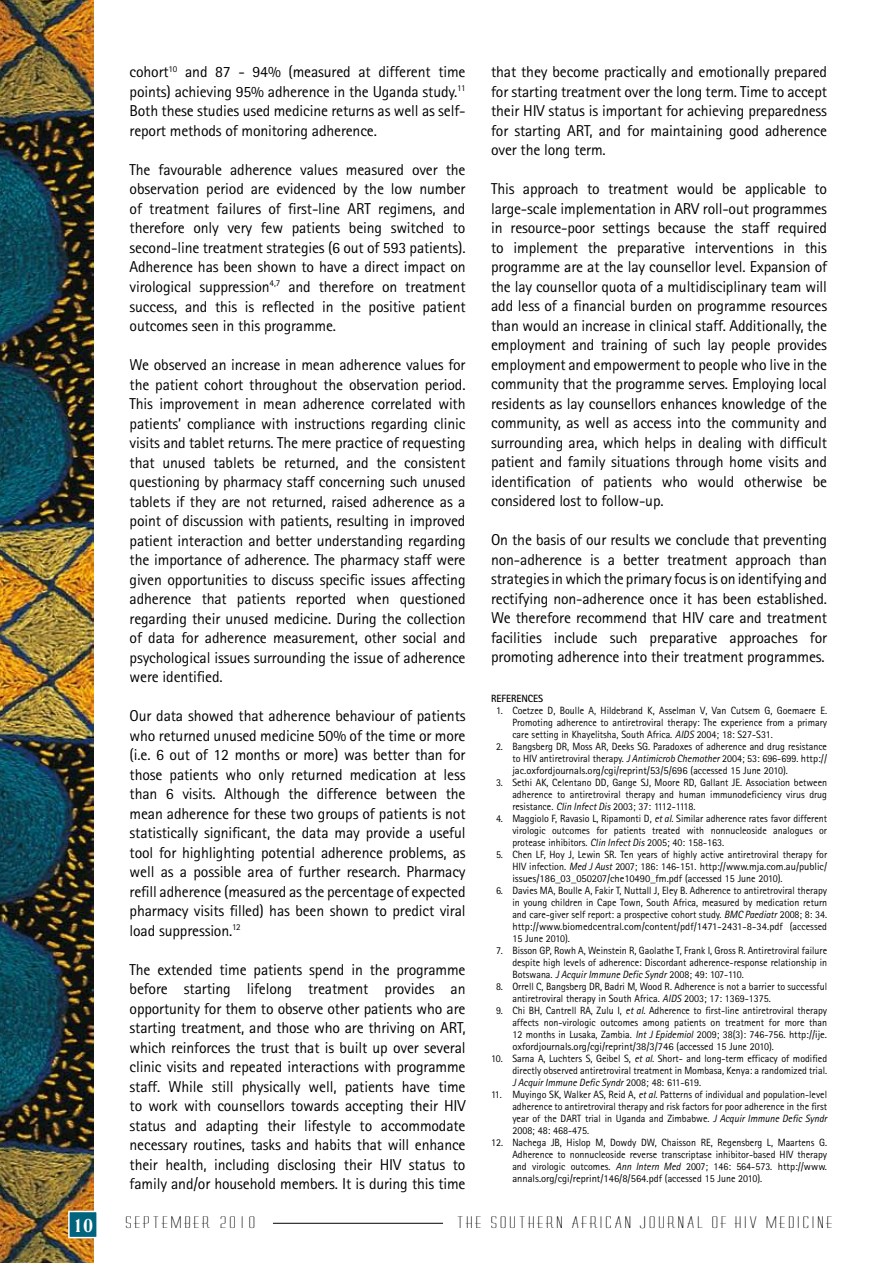
<style>
.page{position:relative;width:893px;height:1263px;background:#fff}
.page>*{position:absolute;margin:0;border:0;box-sizing:border-box;transform-origin:0 0}
.t1{font:700 18px "Emilia";color:#fff}
.t2{font:15.75px/19.5px "Rotis Sans Serif";letter-spacing:-.01em;color:#000;text-align:justify}
.t3{font:15px "Sunset";letter-spacing:.075em;color:#000;scale:2 1}
.t4{font:10.5px/12px "Rotis Sans Serif";color:#000;text-align:justify;scale:.95 1}
.t5{font:700 10.5px "Rotis Sans Serif";color:#000;scale:.95 1}
.s1{font-style:italic}
</style>
<div class="page">
<img style="left:0;top:0;width:93px;height:1263px">
<div style="left:68px;top:1211px;width:30px;height:27px;background:#00647f;border:2px solid #fff"></div>
<hr style="left:273px;top:1223px;width:170px;height:1px;background:#000">
<p class="t1" style="left:73px;top:1213px;width:22px">10</p>
<p class="t2" style="left:130px;top:62px;width:338px">cohort<sup>10</sup> and 87 - 94% (measured at different time points) achieving 95% adherence in the Uganda study.<sup>11<br></sup>Both these studies used medicine returns as well as self&shy;report methods of monitoring adherence.</p>
<p class="t2" style="left:130px;top:160px;width:338px">The favourable adherence values measured over the observation period are evidenced by the low number of treatment failures of first-line ART regimens, and therefore only very few patients being switched to second-line treatment strategies (6 out of 593 patients).<br>Adherence has been shown to have a direct impact on virological suppression<sup>4,7</sup> and therefore on treatment success, and this is reflected in the positive patient outcomes seen in this programme.</p>
<p class="t2" style="left:130px;top:355px;width:338px">We observed an increase in mean adherence values for the patient cohort throughout the observation period.<br>This improvement in mean adherence correlated with patients’ compliance with instructions regarding clinic visits and tablet returns. The mere practice of requesting that unused tablets be returned, and the consistent questioning by pharmacy staff concerning such unused tablets if they are not returned, raised adherence as a point of discussion with patients, resulting in improved patient interaction and better understanding regarding the importance of adherence. The pharmacy staff were given opportunities to discuss specific issues affecting adherence that patients reported when questioned regarding their unused medicine. During the collection of data for adherence measurement, other social and psychological issues surrounding the issue of adherence were identified.</p>
<p class="t2" style="left:130px;top:706px;width:338px">Our data showed that adherence behaviour of patients who returned unused medicine 50% of the time or more (i.e. 6 out of 12 months or more) was better than for those patients who only returned medication at less than 6 visits. Although the difference between the mean adherence for these two groups of patients is not statistically significant, the data may provide a useful tool for highlighting potential adherence problems, as well as a possible area of further research. Pharmacy refill adherence (measured as the percentage of expected pharmacy visits filled) has been shown to predict viral load suppression.<sup>12</sup></p>
<p class="t2" style="left:130px;top:959px;width:338px">The extended time patients spend in the programme before starting lifelong treatment provides an opportunity for them to observe other patients who are starting treatment, and those who are thriving on ART, which reinforces the trust that is built up over several clinic visits and repeated interactions with programme staff. While still physically well, patients have time to work with counsellors towards accepting their HIV status and adapting their lifestyle to accommodate necessary routines, tasks and habits that will enhance their health, including disclosing their HIV status to family and/or household members. It is during this time</p>
<p class="t2" style="left:491px;top:62px;width:338px">that they become practically and emotionally prepared for starting treatment over the long term. Time to accept their HIV status is important for achieving preparedness for starting ART, and for maintaining good adherence over the long term.</p>
<p class="t2" style="left:491px;top:179px;width:338px">This approach to treatment would be applicable to large-scale implementation in ARV roll-out programmes in resource-poor settings because the staff required to implement the preparative interventions in this programme are at the lay counsellor level. Expansion of the lay counsellor quota of a multidisciplinary team will add less of a financial burden on programme resources than would an increase in clinical staff. Additionally, the employment and training of such lay people provides employment and empowerment to people who live in the community that the programme serves. Employing local residents as lay counsellors enhances knowledge of the community, as well as access into the community and surrounding area, which helps in dealing with difficult patient and family situations through home visits and identification of patients who would otherwise be considered lost to follow-up.</p>
<p class="t2" style="left:491px;top:530px;width:338px">On the basis of our results we conclude that preventing non-adherence is a better treatment approach than strategies in which the primary focus is on identifying and rectifying non-adherence once it has been established.<br>We therefore recommend that HIV care and treatment facilities include such preparative approaches for promoting adherence into their treatment programmes.</p>
<p class="t5" style="left:491px;top:691px;width:23px">REFERENCE</p>
<p class="t5" style="left:538px;top:691px;width:7px">S</p>
<p class="t4" style="left:512px;top:704px;width:333px;text-indent:-16px">1. Coetzee D, Boulle A, Hildebrand K, Asselman V, Van Cutsem G, Goemaere E.<br>Promoting adherence to antiretroviral therapy: The experience from a primary care setting in Khayelitsha, South Africa. <span class="s1">AIDS</span> 2004; 18: S27-S31.</p>
<p class="t4" style="left:512px;top:740px;width:333px;text-indent:-16px">2. Bangsberg DR, Moss AR, Deeks SG. Paradoxes of adherence and drug resistance to HIV antiretroviral therapy. <span class="s1">J Antimicrob Chemother</span> 2004; 53: 696-699. http:// jac.oxfordjournals.org/cgi/reprint/53/5/696 (accessed 15 June 2010).</p>
<p class="t4" style="left:512px;top:776px;width:333px;text-indent:-16px">3. Sethi AK, Celentano DD, Gange SJ, Moore RD, Gallant JE. Association between adherence to antiretroviral therapy and human immunodeficiency virus drug resistance. <span class="s1">Clin Infect Dis</span> 2003; 37: 1112-1118.</p>
<p class="t4" style="left:512px;top:812px;width:333px;text-indent:-16px">4. Maggiolo F, Ravasio L, Ripamonti D, <span class="s1">et al.</span> Similar adherence rates favor different virologic outcomes for patients treated with nonnucleoside analogues or protease inhibitors. <span class="s1">Clin Infect Dis</span> 2005; 40: 158-163.</p>
<p class="t4" style="left:512px;top:848px;width:333px;text-indent:-16px">5. Chen LF, Hoy J, Lewin SR. Ten years of highly active antiretroviral therapy for HIV infection. <span class="s1">Med J Aust</span> 2007; 186: 146-151. http://www.mja.com.au/public/ issues/186_03_050207/che10490_fm.pdf (accessed 15 June 2010).</p>
<p class="t4" style="left:512px;top:884px;width:333px;text-indent:-16px">6. Davies MA, Boulle A, Fakir T, Nuttall J, Eley B. Adherence to antiretroviral therapy in young children in Cape Town, South Africa, measured by medication return and care-giver self report: a prospective cohort study. <span class="s1">BMC Paediatr</span> 2008; 8: 34. http://www.biomedcentral.com/content/pdf/1471-2431-8-34.pdf (accessed 15 June 2010).</p>
<p class="t4" style="left:512px;top:944px;width:333px;text-indent:-16px">7. Bisson GP, Rowh A, Weinstein R, Gaolathe T, Frank I, Gross R. Antiretroviral failure despite high levels of adherence: Discordant adherence-response relationship in Botswana. <span class="s1">J Acquir Immune Defic Syndr</span> 2008; 49: 107-110.</p>
<p class="t4" style="left:512px;top:980px;width:333px;text-indent:-16px">8. Orrell C, Bangsberg DR, Badri M, Wood R. Adherence is not a barrier to successful antiretroviral therapy in South Africa. <span class="s1">AIDS</span> 2003; 17: 1369-1375.</p>
<p class="t4" style="left:512px;top:1004px;width:333px;text-indent:-16px">9. Chi BH, Cantrell RA, Zulu I, <span class="s1">et al.</span> Adherence to first-line antiretroviral therapy affects non-virologic outcomes among patients on treatment for more than 12 months in Lusaka, Zambia. <span class="s1">Int J Epidemiol</span> 2009; 38(3): 746-756. http://ije. oxfordjournals.org/cgi/reprint/38/3/746 (accessed 15 June 2010).</p>
<p class="t4" style="left:512px;top:1052px;width:333px;text-indent:-21px">10. Sarna A, Luchters S, Geibel S, <span class="s1">et al.</span> Short- and long-term efficacy of modified directly observed antiretroviral treatment in Mombasa, Kenya: a randomized trial.<br><span class="s1">J Acquir Immune Defic Syndr</span> 2008; 48: 611-619.</p>
<p class="t4" style="left:512px;top:1088px;width:333px;text-indent:-21px">11. Muyingo SK, Walker AS, Reid A, <span class="s1">et al.</span> Patterns of individual and population-level adherence to antiretroviral therapy and risk factors for poor adherence in the first year of the DART trial in Uganda and Zimbabwe. <span class="s1">J Acquir Immune Defic Syndr </span>2008; 48: 468-475.</p>
<p class="t4" style="left:512px;top:1136px;width:333px;text-indent:-21px">12. Nachega JB, Hislop M, Dowdy DW, Chaisson RE, Regensberg L, Maartens G.<br>Adherence to nonnucleoside reverse transcriptase inhibitor-based HIV therapy and virologic outcomes. <span class="s1">Ann Intern Med</span> 2007; 146: 564-573. http://www. annals.org/cgi/reprint/146/8/564.pdf (accessed 15 June 2010).</p>
<p class="t3" style="left:125px;top:1214px;width:67px">SEPTEMBER 2010</p>
<p class="t3" style="left:456px;top:1214px;width:190px">THE SOUTHERN AFRICAN JOURNAL OF HIV MEDICINE</p>
</div>
